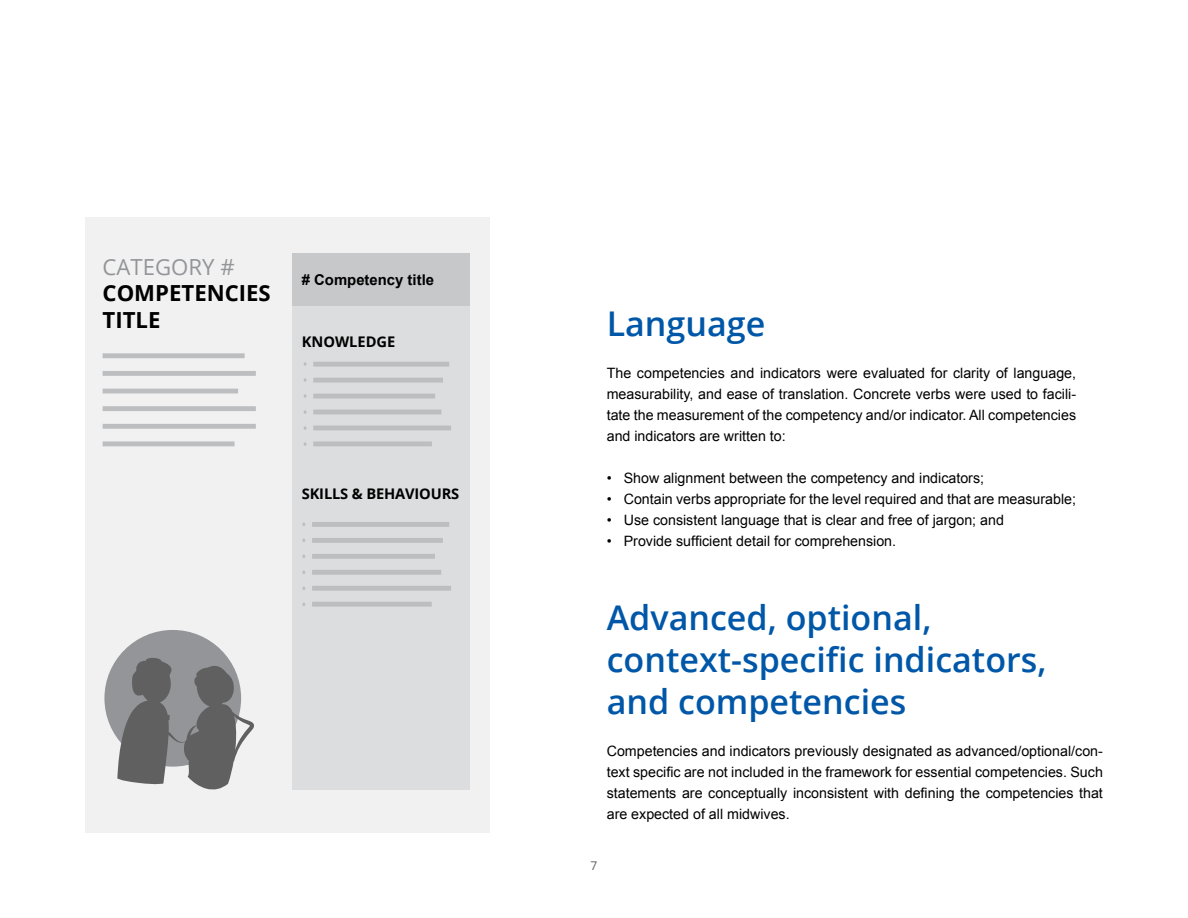
<style>
.page{position:relative;width:1188px;height:918px;background:#fff}
.page>*{position:absolute;margin:0;border:0;box-sizing:border-box;transform-origin:0 0}
.t1{font:600 34.05px/42px "Open Sans";color:#0057a8}
.t2{font:700 22.2px/26.5px "Open Sans";color:#000}
.t3{font:22.2px "Open Sans";color:#939598}
.t4{font:700 14.85px "Arial";color:#000}
.t5{font:700 14.7px "Open Sans";letter-spacing:-.01em;color:#000}
.t6{font:14.25px/21px "Arial";color:#000;text-align:justify}
.t7{font:12px "Open Sans";color:#606061}
</style>
<div class="page">
<div style="left:85px;top:217px;width:404px;height:616px;background:#f1f1f2"></div>
<div style="left:292px;top:253px;width:177px;height:54px;background:#c7c8ca"></div>
<div style="left:292px;top:306px;width:177px;height:483px;background:#dcddde"></div>
<div style="left:104px;top:630px;width:137px;height:137px;background:#939598;border-radius:50%"></div>
<div style="left:103px;top:353px;width:142px;height:5px;background:#bcbec0"></div>
<div style="left:103px;top:371px;width:153px;height:5px;background:#bcbec0"></div>
<hr style="left:103px;top:389px;width:135px;height:4px;background:#bcbec0">
<div style="left:103px;top:406px;width:153px;height:5px;background:#bcbec0"></div>
<div style="left:103px;top:424px;width:153px;height:5px;background:#bcbec0"></div>
<div style="left:103px;top:441px;width:132px;height:5px;background:#bcbec0"></div>
<div style="left:313px;top:362px;width:136px;height:5px;background:#bcbec0"></div>
<div style="left:313px;top:378px;width:130px;height:5px;background:#bcbec0"></div>
<div style="left:313px;top:394px;width:122px;height:5px;background:#bcbec0"></div>
<hr style="left:313px;top:410px;width:128px;height:4px;background:#bcbec0">
<hr style="left:313px;top:426px;width:138px;height:4px;background:#bcbec0">
<div style="left:313px;top:441px;width:119px;height:5px;background:#bcbec0"></div>
<svg style="left:117px;top:658px;width:137px;height:132px"></svg>
<div style="left:312px;top:522px;width:137px;height:5px;background:#bcbec0"></div>
<div style="left:312px;top:538px;width:131px;height:5px;background:#bcbec0"></div>
<div style="left:312px;top:554px;width:123px;height:5px;background:#bcbec0"></div>
<div style="left:312px;top:570px;width:129px;height:5px;background:#bcbec0"></div>
<div style="left:312px;top:586px;width:139px;height:5px;background:#bcbec0"></div>
<div style="left:312px;top:602px;width:120px;height:5px;background:#bcbec0"></div>
<h2 class="t3" style="left:103px;top:251px;width:134px">CATEGORY #</h2>
<h2 class="t2" style="left:103px;top:279px;width:170px">COMPETENCIES<br>TITLE</h2>
<p class="t4" style="left:302px;top:270px;width:134px"># Competency title</p>
<p class="t5" style="left:302px;top:331px;width:95px">KNOWLEDGE</p>
<p class="t5" style="left:302px;top:483px;width:159px">SKILLS &amp; BEHAVIOURS</p>
<h1 class="t1" style="left:607px;top:302px;width:160px">Language</h1>
<p class="t6" style="left:607px;top:363px;width:471px">The competencies and indicators were evaluated for clarity of language, measurability, and ease of translation. Concrete verbs were used to facili&shy;tate the measurement of the competency and/or indicator. All competencies and indicators are written to:</p>
<p class="t6" style="left:607px;top:468px;width:379px">• Show alignment between the competency and indicators;</p>
<p class="t6" style="left:607px;top:489px;width:471px">• Contain verbs appropriate for the level required and that are measurable;</p>
<p class="t6" style="left:607px;top:510px;width:399px">• Use consistent language that is clear and free of jargon; and</p>
<p class="t6" style="left:607px;top:531px;width:291px">• Provide sufficient detail for comprehension.</p>
<h1 class="t1" style="left:607px;top:596px;width:441px">Advanced, optional, context-specific indicators, and competencies</h1>
<p class="t6" style="left:607px;top:741px;width:498px">Competencies and indicators previously designated as advanced/optional/con&shy;text specific are not included in the framework for essential competencies. Such statements are conceptually inconsistent with defining the competencies that are expected of all midwives.</p>
<p class="t7" style="left:591px;top:858px;width:8px">7</p>
</div>
